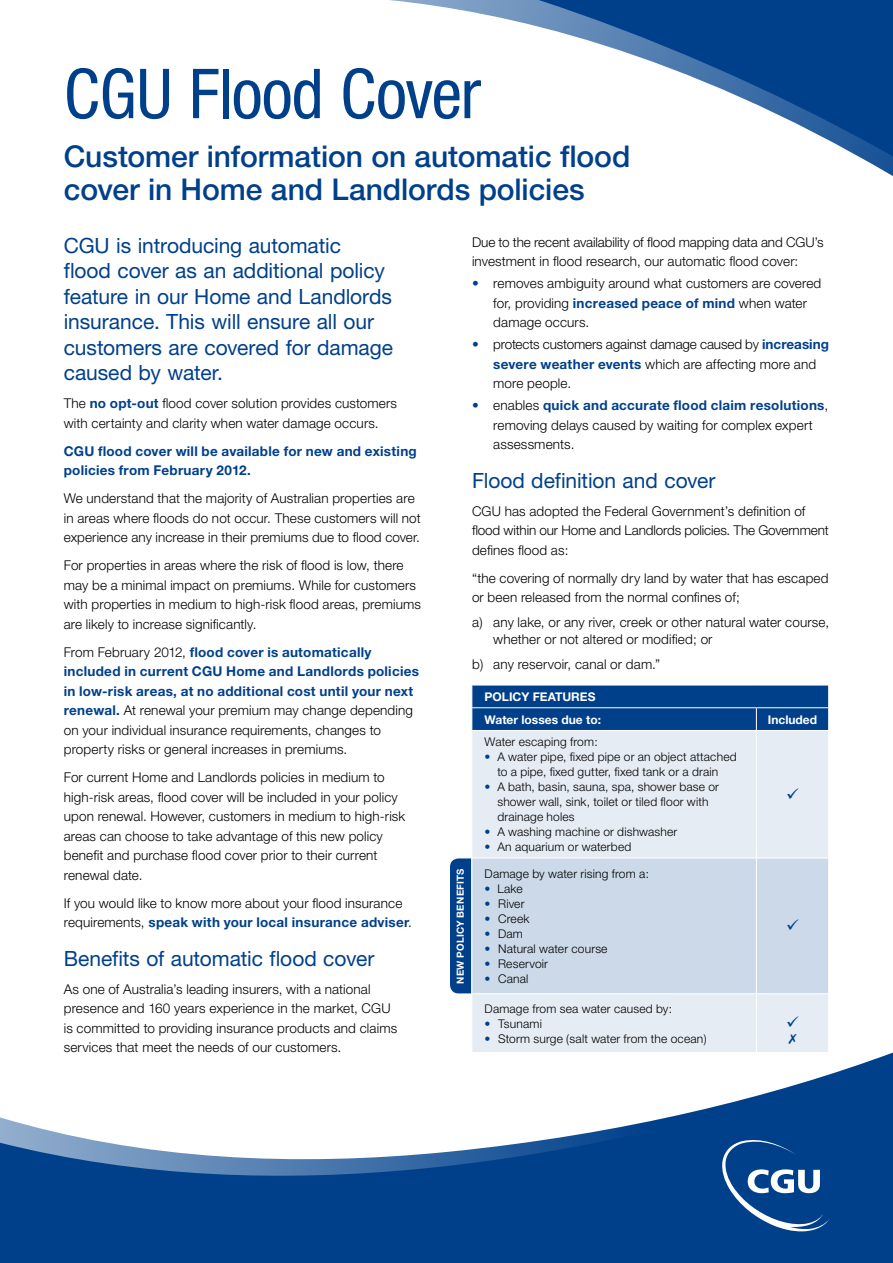
<style>
.page{position:relative;width:893px;height:1263px;background:#fff}
.page>*{position:absolute;margin:0;border:0;box-sizing:border-box;transform-origin:0 0}
.t1{font:condensed 69px "Helvetica Neue";letter-spacing:-.01em;color:#00408b}
.t2{font:500 30px/33px "Helvetica Neue";letter-spacing:-.005em;color:#00408b}
.t3{font:21px/25.5px "Helvetica Neue";letter-spacing:-.005em;color:#00408b}
.t4{font:300 13.5px/19.5px "Helvetica Neue";letter-spacing:.01em;color:#000}
.t5{font:700 13.5px/19.5px "Helvetica Neue";letter-spacing:.02em;color:#00408b}
.t6{font:300 12px/15px "Helvetica Neue";letter-spacing:.015em;color:#000;text-align:center}
.t7{font:700 12px/22.6px "Helvetica Neue";color:#fff}
.t8{font:700 9.75px "Helvetica Neue";letter-spacing:.025em;color:#fff}
.s1{font-weight:700;color:#00408b}
.s2{color:#00408b}
</style>
<div class="page">
<div style="left:0;top:1182px;width:893px;height:81px;background:#00408b"></div>
<svg style="left:0;top:1052px;width:893px;height:130px"></svg>
<svg style="left:722px;top:1140px;width:108px;height:91px;background:#2b609e"></svg>
<svg style="left:390px;top:0;width:503px;height:176px"></svg>
<div style="left:450px;top:858px;width:21px;height:135px;background:#00408b"></div>
<div style="left:472px;top:731px;width:356px;height:321px;background:#e6ecf3"></div>
<div style="left:472px;top:859px;width:356px;height:134px;background:#ccd9e8"></div>
<svg style="left:471px;top:685px;width:358px;height:45px;background:#0a478f"></svg>
<hr style="left:756px;top:731px;width:1px;height:127px;background:#fff">
<hr style="left:471px;top:858px;width:285px;height:1px;background:#fff">
<hr style="left:756px;top:858px;width:73px;height:1px;background:#fff">
<hr style="left:756px;top:858px;width:1px;height:135px;background:#fff">
<hr style="left:471px;top:993px;width:285px;height:1px;background:#fff">
<hr style="left:756px;top:993px;width:73px;height:1px;background:#fff">
<hr style="left:756px;top:994px;width:1px;height:58px;background:#fff">
<hr style="left:471px;top:1052px;width:285px;height:1px;background:#fff">
<hr style="left:756px;top:1052px;width:73px;height:1px;background:#fff">
<svg style="left:787px;top:788px;width:11px;height:10px"></svg>
<svg style="left:787px;top:919px;width:11px;height:11px"></svg>
<svg style="left:787px;top:1017px;width:11px;height:10px"></svg>
<svg style="left:789px;top:1034px;width:7px;height:10px"></svg>
<h1 class="t1" style="left:64px;top:54px;width:419px">CGU Flood Cover</h1>
<h2 class="t2" style="left:64px;top:139px;width:568px">Customer information on automatic flood cover in Home and Landlords policies</h2>
<h3 class="t3" style="left:64px;top:232px;width:331px">CGU is introducing automatic flood cover as an additional policy feature in our Home and Landlords insurance. This will ensure all our customers are covered for damage caused by water.</h3>
<p class="t4" style="left:64px;top:393px;width:335px">The <span class="s1">no opt-out</span> flood cover solution provides customers with certainty and clarity when water damage occurs.</p>
<p class="t5" style="left:64px;top:441px;width:355px">CGU flood cover will be available for new and existing policies from February 2012.</p>
<p class="t4" style="left:64px;top:488px;width:358px">We understand that the majority of Australian properties are in areas where floods do not occur. These customers will not experience any increase in their premiums due to flood cover.</p>
<p class="t4" style="left:64px;top:555px;width:359px">For properties in areas where the risk of flood is low, there may be a minimal impact on premiums. While for customers with properties in medium to high-risk flood areas, premiums are likely to increase significantly.</p>
<p class="t4" style="left:64px;top:642px;width:357px">From February 2012, <span class="s1">flood cover is automatically included in current CGU Home and Landlords policies in low-risk areas, at no additional cost until your next renewal.</span> At renewal your premium may change depending on your individual insurance requirements, changes to property risks or general increases in premiums.</p>
<p class="t4" style="left:64px;top:767px;width:343px">For current Home and Landlords policies in medium to high-risk areas, flood cover will be included in your policy upon renewal. However, customers in medium to high-risk areas can choose to take advantage of this new policy benefit and purchase flood cover prior to their current renewal date.</p>
<p class="t4" style="left:64px;top:893px;width:350px">If you would like to know more about your flood insurance requirements, <span class="s1">speak with your local insurance adviser</span>.</p>
<h3 class="t3" style="left:64px;top:945px;width:312px">Benefits of automatic flood cover</h3>
<p class="t4" style="left:64px;top:979px;width:335px">As one of Australia’s leading insurers, with a national presence and 160 years experience in the market, CGU is committed to providing insurance products and claims services that meet the needs of our customers.</p>
<p class="t4" style="left:472px;top:232px;width:353px">Due to the recent availability of flood mapping data and CGU’s investment in flood research, our automatic flood cover:</p>
<p class="t4" style="left:493px;top:273px;width:330px;text-indent:-21px"><span class="s2">•</span> removes ambiguity around what customers are covered for, providing <span class="s1">increased peace of mind</span> when water damage occurs.</p>
<p class="t4" style="left:493px;top:334px;width:337px;text-indent:-21px"><span class="s2">•</span> protects customers against damage caused by <span class="s1">increasing severe weather events</span> which are affecting more and more people.</p>
<p class="t4" style="left:493px;top:395px;width:336px;text-indent:-21px"><span class="s2">•</span> enables <span class="s1">quick and accurate flood claim resolutions</span>, removing delays caused by waiting for complex expert assessments.</p>
<h3 class="t3" style="left:472px;top:467px;width:245px">Flood definition and cover</h3>
<p class="t4" style="left:472px;top:501px;width:358px">CGU has adopted the Federal Government’s definition of flood within our Home and Landlords policies. The Government defines flood as:</p>
<p class="t4" style="left:472px;top:568px;width:358px">“the covering of normally dry land by water that has escaped or been released from the normal confines of;</p>
<p class="t4" style="left:493px;top:614px;width:337px;line-height:16.5px;text-indent:-21px">a) any lake, or any river, creek or other natural water course, whether or not altered or modified; or</p>
<p class="t4" style="left:472px;top:654px;width:190px">b) any reservoir, canal or dam.”</p>
<p class="t7" style="left:485px;top:685px;width:118px">POLICY FEATURES<br>Water losses due to:</p>
<p class="t7" style="left:768px;top:708px;width:51px">Included</p>
<p class="t6" style="left:485px;top:734px;width:115px">Water escaping from:</p>
<p class="t6" style="left:485px;top:749px;width:254px"><span class="s2">•</span> A water pipe, fixed pipe or an object attached to a pipe, fixed gutter, fixed tank or a drain</p>
<p class="t6" style="left:497px;top:779px;width:223px;text-align:left;text-indent:-13px"><span class="s2">•</span> A bath, basin, sauna, spa, shower base or shower wall, sink, toilet or tiled floor with drainage holes</p>
<p class="t6" style="left:485px;top:824px;width:194px"><span class="s2">•</span> A washing machine or dishwasher</p>
<p class="t6" style="left:485px;top:839px;width:148px"><span class="s2">•</span> An aquarium or waterbed</p>
<p class="t6" style="left:485px;top:866px;width:166px">Damage by water rising from a:</p>
<p class="t6" style="left:485px;top:881px;width:40px"><span class="s2">•</span> Lake</p>
<p class="t6" style="left:485px;top:896px;width:41px"><span class="s2">•</span> River</p>
<p class="t6" style="left:485px;top:911px;width:46px"><span class="s2">•</span> Creek</p>
<p class="t6" style="left:485px;top:926px;width:40px"><span class="s2">•</span> Dam</p>
<p class="t6" style="left:485px;top:941px;width:124px"><span class="s2">•</span> Natural water course</p>
<p class="t6" style="left:485px;top:956px;width:65px"><span class="s2">•</span> Reservoir</p>
<p class="t6" style="left:485px;top:971px;width:45px"><span class="s2">•</span> Canal</p>
<p class="t6" style="left:485px;top:1001px;width:189px">Damage from sea water caused by:</p>
<p class="t6" style="left:485px;top:1016px;width:59px"><span class="s2">•</span> Tsunami</p>
<p class="t6" style="left:485px;top:1031px;width:224px"><span class="s2">•</span> Storm surge (salt water from the ocean)</p>
<p class="t8" style="left:454px;top:984px;width:117px;rotate:-90deg">NEW POLICY BENEFITS</p>
</div>
